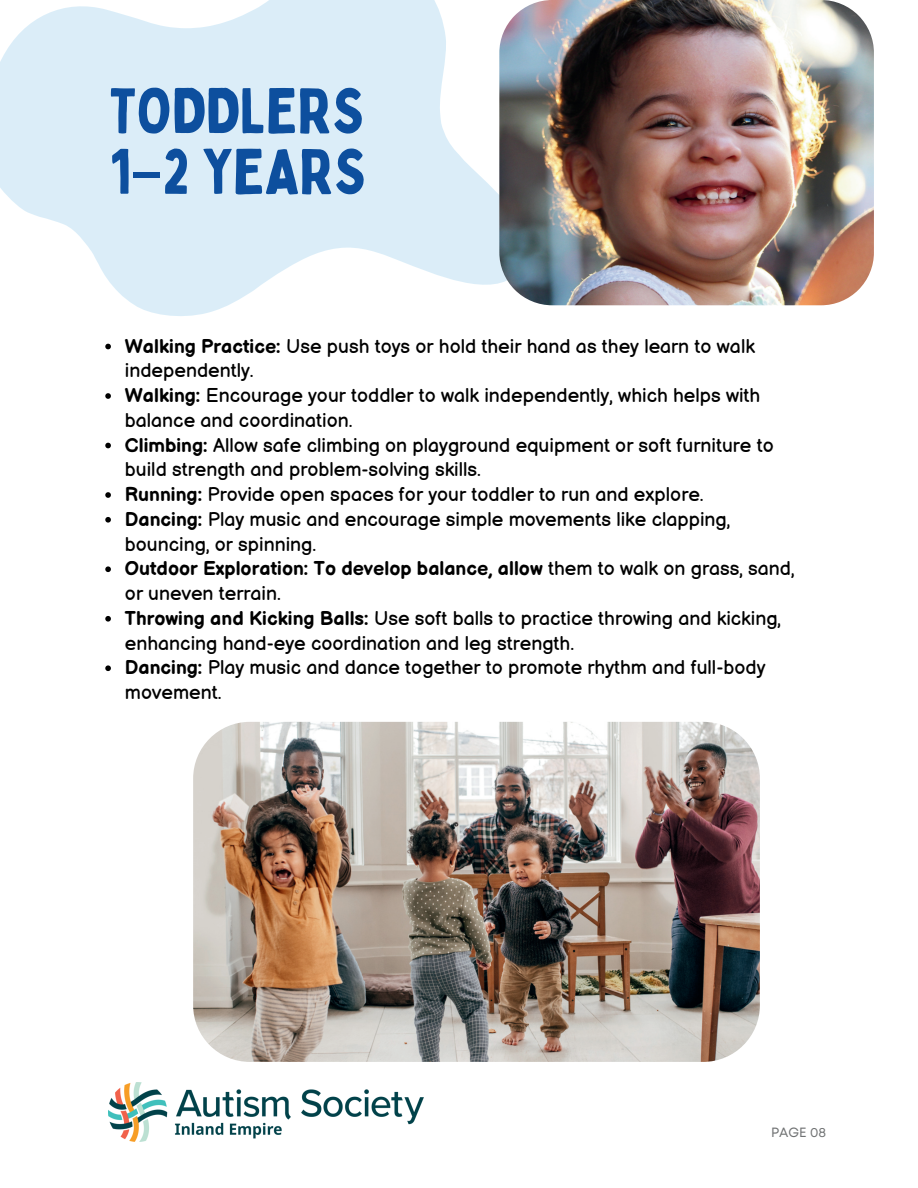
<style>
.page{position:relative;width:918px;height:1188px;background:#fff}
.page>*{position:absolute;margin:0;border:0;box-sizing:border-box;transform-origin:0 0}
.t1{font:63px/60.8px "Bobby Jones";color:#0d4f9e}
.t2{font:19.5px/24.8px "Balsamiq Sans";color:#000}
.t3{font:13.35px "Mont";color:#707273}
.s1{font-family:"Noto Sans Gurmukhi"}
.s2{font-weight:700}
</style>
<div class="page">
<svg style="left:0;top:0;width:499px;height:316px;fill:#dbedf8"></svg>
<svg style="left:105px;top:344px;width:6px;height:5px"></svg>
<svg style="left:105px;top:393px;width:6px;height:6px"></svg>
<svg style="left:105px;top:443px;width:6px;height:5px"></svg>
<svg style="left:105px;top:492px;width:6px;height:6px"></svg>
<svg style="left:105px;top:517px;width:6px;height:6px"></svg>
<svg style="left:105px;top:566px;width:6px;height:6px"></svg>
<svg style="left:105px;top:616px;width:6px;height:6px"></svg>
<svg style="left:105px;top:665px;width:6px;height:6px"></svg>
<img style="left:108px;top:1083px;width:315px;height:58px">
<img style="left:499px;top:0;width:375px;height:305px">
<img style="left:193px;top:722px;width:567px;height:340px;border-radius:57px">
<h1 class="t1" style="left:110px;top:81px;width:258px">TODDLERS<br>1<span class="s1">–</span>2 YEARS</h1>
<p class="t2" style="left:125px;top:333px;width:671px"><span class="s2">Walking Practice:</span> Use push toys or hold their hand as they learn to walk independently.<br><span class="s2">Walking:</span> Encourage your toddler to walk independently, which helps with balance and coordination.<br><span class="s2">Climbing:</span> Allow safe climbing on playground equipment or soft furniture to build strength and problem-solving skills.<br><span class="s2">Running:</span> Provide open spaces for your toddler to run and explore.<br><span class="s2">Dancing:</span> Play music and encourage simple movements like clapping, bouncing, or spinning.<br><span class="s2">Outdoor Exploration: To develop balance, allow</span> them to walk on grass, sand, or uneven terrain.<br><span class="s2">Throwing and Kicking Balls:</span> Use soft balls to practice throwing and kicking, enhancing hand-eye coordination and leg strength.<br><span class="s2">Dancing:</span> Play music and dance together to promote rhythm and full-body movement.</p>
<p class="t3" style="left:771px;top:1124px;width:57px">PAGE 08</p>
</div>
